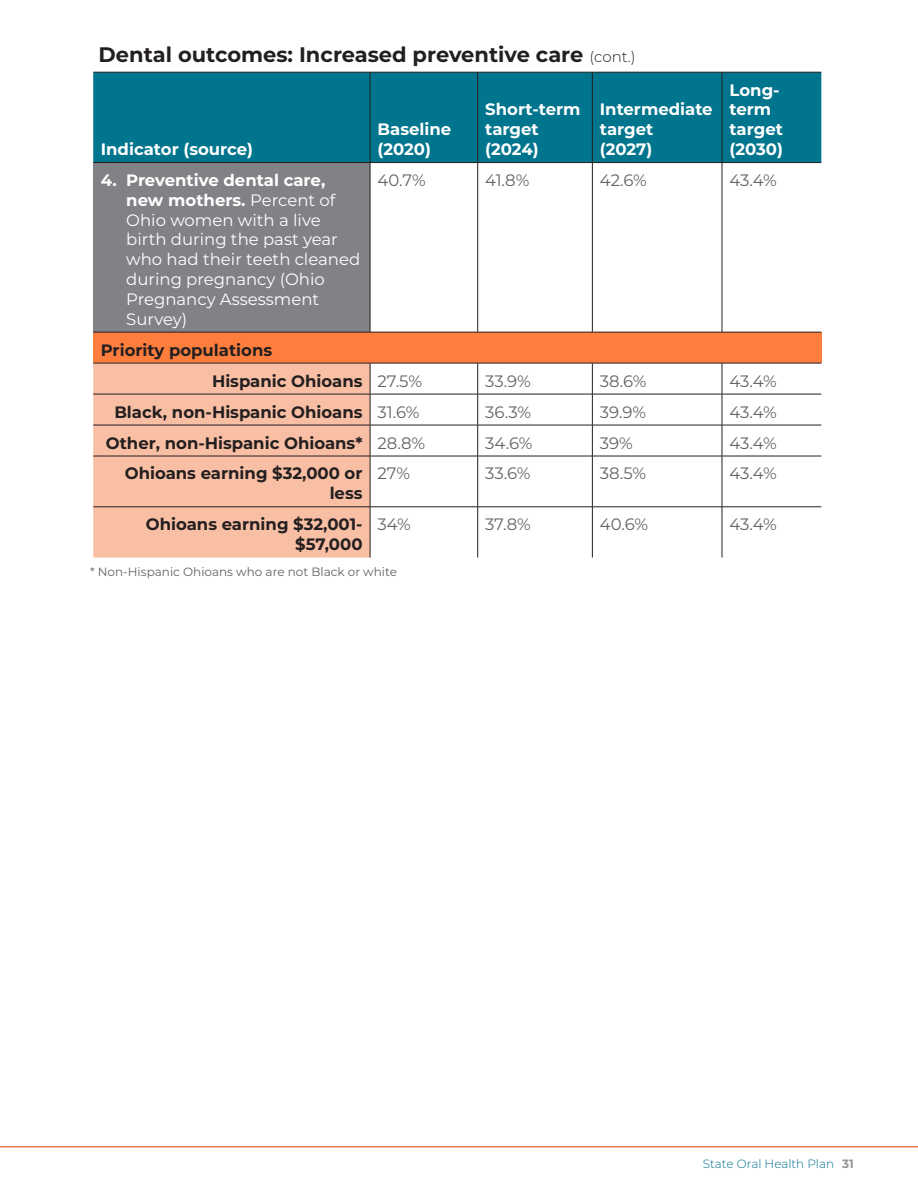
<style>
.page{position:relative;width:918px;height:1188px;background:#fff}
.page>*{position:absolute;margin:0;border:0;box-sizing:border-box;transform-origin:0 0}
.t1{font:700 21px "Montserrat";color:#231f20}
.List_Paragraph{font:16.5px/19.8px "Montserrat";color:#fff}
.t2{font:700 16.5px/19.8px "Montserrat";color:#231f20;text-align:right}
.t3{font:16.5px "Montserrat";letter-spacing:-.005em;color:#636366}
.t4{font:700 16.5px/19.8px "Montserrat";color:#fff}
.t5{font:12px "Montserrat";color:#636366}
.t6{font:300 12px "Montserrat";color:#01708e}
.s1{font-weight:300;font-size:15px}
.s2{font-weight:700}
.s3{font-weight:700;color:#939598}
</style>
<div class="page">
<hr style="left:0;top:1146px;width:918px;height:2px;background:#f47f49">
<div style="left:93px;top:73px;width:728px;height:89px;background:#00758d"></div>
<div style="left:93px;top:163px;width:277px;height:169px;background:#808285"></div>
<div style="left:93px;top:332px;width:728px;height:31px;background:#ff7e3d"></div>
<div style="left:93px;top:364px;width:277px;height:194px;background:#f9bfa4"></div>
<hr style="left:93px;top:72px;width:277px;height:1px;background:#231f20">
<hr style="left:370px;top:72px;width:108px;height:1px;background:#231f20">
<hr style="left:370px;top:72px;width:1px;height:90px;background:#231f20">
<hr style="left:478px;top:72px;width:114px;height:1px;background:#231f20">
<hr style="left:477px;top:72px;width:1px;height:90px;background:#231f20">
<hr style="left:592px;top:72px;width:130px;height:1px;background:#231f20">
<hr style="left:592px;top:72px;width:1px;height:90px;background:#231f20">
<hr style="left:722px;top:72px;width:99px;height:1px;background:#231f20">
<hr style="left:722px;top:72px;width:1px;height:90px;background:#231f20">
<hr style="left:93px;top:162px;width:277px;height:1px;background:#231f20">
<hr style="left:370px;top:162px;width:108px;height:1px;background:#231f20">
<hr style="left:370px;top:163px;width:1px;height:169px;background:#231f20">
<hr style="left:478px;top:162px;width:114px;height:1px;background:#231f20">
<hr style="left:477px;top:163px;width:1px;height:169px;background:#231f20">
<hr style="left:592px;top:162px;width:130px;height:1px;background:#231f20">
<hr style="left:592px;top:163px;width:1px;height:169px;background:#231f20">
<hr style="left:722px;top:162px;width:99px;height:1px;background:#231f20">
<hr style="left:722px;top:163px;width:1px;height:169px;background:#231f20">
<hr style="left:93px;top:332px;width:277px;height:1px;background:#231f20">
<hr style="left:370px;top:332px;width:108px;height:1px;background:#231f20">
<hr style="left:478px;top:332px;width:114px;height:1px;background:#231f20">
<hr style="left:592px;top:332px;width:130px;height:1px;background:#231f20">
<hr style="left:722px;top:332px;width:99px;height:1px;background:#231f20">
<hr style="left:93px;top:363px;width:277px;height:1px;background:#231f20">
<hr style="left:370px;top:363px;width:108px;height:1px;background:#231f20">
<hr style="left:370px;top:363px;width:1px;height:31px;background:#231f20">
<hr style="left:478px;top:363px;width:114px;height:1px;background:#231f20">
<hr style="left:477px;top:363px;width:1px;height:31px;background:#231f20">
<hr style="left:592px;top:363px;width:130px;height:1px;background:#231f20">
<hr style="left:592px;top:363px;width:1px;height:31px;background:#231f20">
<hr style="left:722px;top:363px;width:99px;height:1px;background:#231f20">
<hr style="left:722px;top:363px;width:1px;height:31px;background:#231f20">
<hr style="left:93px;top:394px;width:277px;height:1px;background:#231f20">
<hr style="left:370px;top:394px;width:108px;height:1px;background:#231f20">
<hr style="left:370px;top:394px;width:1px;height:31px;background:#231f20">
<hr style="left:478px;top:394px;width:114px;height:1px;background:#231f20">
<hr style="left:477px;top:394px;width:1px;height:31px;background:#231f20">
<hr style="left:592px;top:394px;width:130px;height:1px;background:#231f20">
<hr style="left:592px;top:394px;width:1px;height:31px;background:#231f20">
<hr style="left:722px;top:394px;width:99px;height:1px;background:#231f20">
<hr style="left:722px;top:394px;width:1px;height:31px;background:#231f20">
<hr style="left:93px;top:425px;width:277px;height:1px;background:#231f20">
<hr style="left:370px;top:425px;width:108px;height:1px;background:#231f20">
<hr style="left:370px;top:425px;width:1px;height:31px;background:#231f20">
<hr style="left:478px;top:425px;width:114px;height:1px;background:#231f20">
<hr style="left:477px;top:425px;width:1px;height:31px;background:#231f20">
<hr style="left:592px;top:425px;width:130px;height:1px;background:#231f20">
<hr style="left:592px;top:425px;width:1px;height:31px;background:#231f20">
<hr style="left:722px;top:425px;width:99px;height:1px;background:#231f20">
<hr style="left:722px;top:425px;width:1px;height:31px;background:#231f20">
<hr style="left:93px;top:456px;width:277px;height:1px;background:#231f20">
<hr style="left:370px;top:456px;width:108px;height:1px;background:#231f20">
<hr style="left:370px;top:456px;width:1px;height:51px;background:#231f20">
<hr style="left:478px;top:456px;width:114px;height:1px;background:#231f20">
<hr style="left:477px;top:456px;width:1px;height:51px;background:#231f20">
<hr style="left:592px;top:456px;width:130px;height:1px;background:#231f20">
<hr style="left:592px;top:456px;width:1px;height:51px;background:#231f20">
<hr style="left:722px;top:456px;width:99px;height:1px;background:#231f20">
<hr style="left:722px;top:456px;width:1px;height:51px;background:#231f20">
<hr style="left:93px;top:507px;width:277px;height:1px;background:#231f20">
<hr style="left:370px;top:507px;width:108px;height:1px;background:#231f20">
<hr style="left:370px;top:507px;width:1px;height:51px;background:#231f20">
<hr style="left:478px;top:507px;width:114px;height:1px;background:#231f20">
<hr style="left:477px;top:507px;width:1px;height:51px;background:#231f20">
<hr style="left:592px;top:507px;width:130px;height:1px;background:#231f20">
<hr style="left:592px;top:507px;width:1px;height:51px;background:#231f20">
<hr style="left:722px;top:507px;width:99px;height:1px;background:#231f20">
<hr style="left:722px;top:507px;width:1px;height:51px;background:#231f20">
<p class="t1" style="left:99px;top:40px;width:539px">Dental outcomes: Increased preventive care <span class="s1">(cont.)</span></p>
<p class="t4" style="left:101px;top:138px;width:154px">Indicator (source)</p>
<p class="t4" style="left:378px;top:119px;width:75px">Baseline (2020)</p>
<p class="t4" style="left:485px;top:99px;width:97px">Short-term target (2024)</p>
<p class="t4" style="left:600px;top:99px;width:114px">Intermediate target<br>(2027)</p>
<p class="t4" style="left:729px;top:79px;width:55px">Long&shy;term target (2030)</p>
<p class="List_Paragraph" style="left:126px;top:170px;width:235px;text-indent:-26px"><span class="s2">4. Preventive dental care, new mothers.</span> Percent of<br>Ohio women with a live birth during the past year who had their teeth cleaned during pregnancy (Ohio<br>Pregnancy Assessment<br>Survey)</p>
<p class="t3" style="left:378px;top:169px;width:50px">40.7%</p>
<p class="t3" style="left:485px;top:169px;width:46px">41.8%</p>
<p class="t3" style="left:600px;top:169px;width:49px">42.6%</p>
<p class="t3" style="left:729px;top:169px;width:49px">43.4%</p>
<p class="t2" style="left:101px;top:339px;width:173px">Priority populations</p>
<p class="t2" style="left:212px;top:370px;width:152px">Hispanic Ohioans</p>
<p class="t3" style="left:378px;top:369px;width:46px">27.5%</p>
<p class="t3" style="left:485px;top:369px;width:47px">33.9%</p>
<p class="t3" style="left:600px;top:369px;width:48px">38.6%</p>
<p class="t3" style="left:729px;top:369px;width:49px">43.4%</p>
<p class="t2" style="left:114px;top:401px;width:250px">Black, non-Hispanic Ohioans</p>
<p class="t3" style="left:378px;top:400px;width:43px">31.6%</p>
<p class="t3" style="left:485px;top:400px;width:48px">36.3%</p>
<p class="t3" style="left:600px;top:400px;width:48px">39.9%</p>
<p class="t3" style="left:729px;top:400px;width:49px">43.4%</p>
<p class="t2" style="left:106px;top:432px;width:258px">Other, non-Hispanic Ohioans*</p>
<p class="t3" style="left:378px;top:431px;width:49px">28.8%</p>
<p class="t3" style="left:485px;top:431px;width:49px">34.6%</p>
<p class="t3" style="left:600px;top:431px;width:35px">39%</p>
<p class="t3" style="left:729px;top:431px;width:49px">43.4%</p>
<p class="t2" style="left:125px;top:463px;width:239px">Ohioans earning $32,000 or less</p>
<p class="t3" style="left:378px;top:462px;width:34px">27%</p>
<p class="t3" style="left:485px;top:462px;width:47px">33.6%</p>
<p class="t3" style="left:600px;top:462px;width:48px">38.5%</p>
<p class="t3" style="left:729px;top:462px;width:49px">43.4%</p>
<p class="t2" style="left:146px;top:514px;width:218px">Ohioans earning $32,001- $57,000</p>
<p class="t3" style="left:378px;top:513px;width:35px">34%</p>
<p class="t3" style="left:485px;top:513px;width:47px">37.8%</p>
<p class="t3" style="left:600px;top:513px;width:50px">40.6%</p>
<p class="t3" style="left:729px;top:513px;width:49px">43.4%</p>
<p class="t5" style="left:90px;top:563px;width:309px">* Non-Hispanic Ohioans who are not Black or white</p>
<p class="t6" style="left:703px;top:1156px;width:152px">State Oral Health Plan <span class="s3">31</span></p>
</div>
